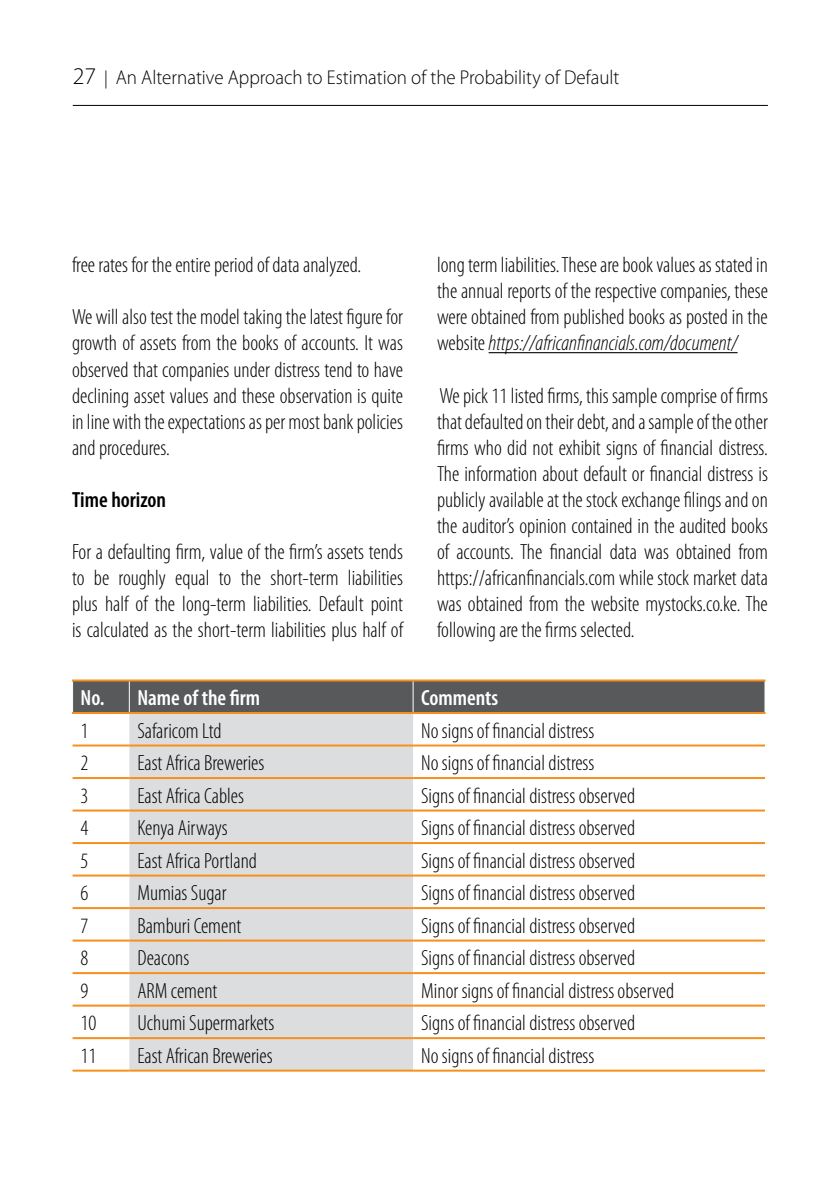
<style>
.page{position:relative;width:840px;height:1191px;background:#fff}
.page>*{position:absolute;margin:0;border:0;box-sizing:border-box;transform-origin:0 0}
.t1{font:300 condensed 22px/26px "Myriad Pro";color:#000;text-align:justify}
.t2{font:600 condensed 22px "Myriad Pro";color:#fff}
.t3{font:600 condensed 22px "Myriad Pro";color:#000}
.t4{font:300 20px "Myriad Pro";color:#000;scale:.95 1}
.s1{font-size:24px}
.s2{font-size:18px}
.s3{font-style:italic}
</style>
<div class="page">
<hr style="left:73px;top:105px;width:694px;height:1px;background:#000">
<hr style="left:488px;top:352px;width:249px;height:1px;background:#000">
<div style="left:73px;top:681px;width:691px;height:31px;background:#58595b"></div>
<svg style="left:72px;top:746px;width:692px;height:294px"></svg>
<div style="left:129px;top:714px;width:284px;height:355px;background:#dcddde"></div>
<hr style="left:72px;top:744px;width:57px;height:2px;background:#f78f1e">
<hr style="left:129px;top:744px;width:284px;height:2px;background:#f78f1e">
<hr style="left:413px;top:744px;width:351px;height:2px;background:#f78f1e">
<hr style="left:72px;top:777px;width:57px;height:2px;background:#f78f1e">
<hr style="left:129px;top:777px;width:284px;height:2px;background:#f78f1e">
<hr style="left:413px;top:777px;width:351px;height:2px;background:#f78f1e">
<hr style="left:72px;top:809px;width:57px;height:2px;background:#f78f1e">
<hr style="left:129px;top:809px;width:284px;height:2px;background:#f78f1e">
<hr style="left:413px;top:809px;width:351px;height:2px;background:#f78f1e">
<hr style="left:72px;top:842px;width:57px;height:2px;background:#f78f1e">
<hr style="left:129px;top:842px;width:284px;height:2px;background:#f78f1e">
<hr style="left:413px;top:842px;width:351px;height:2px;background:#f78f1e">
<hr style="left:72px;top:874px;width:57px;height:2px;background:#f78f1e">
<hr style="left:129px;top:874px;width:284px;height:2px;background:#f78f1e">
<hr style="left:413px;top:874px;width:351px;height:2px;background:#f78f1e">
<hr style="left:72px;top:907px;width:57px;height:2px;background:#f78f1e">
<hr style="left:129px;top:907px;width:284px;height:2px;background:#f78f1e">
<hr style="left:413px;top:907px;width:351px;height:2px;background:#f78f1e">
<hr style="left:72px;top:939px;width:57px;height:2px;background:#f78f1e">
<hr style="left:129px;top:939px;width:284px;height:2px;background:#f78f1e">
<hr style="left:413px;top:939px;width:351px;height:2px;background:#f78f1e">
<hr style="left:72px;top:972px;width:57px;height:2px;background:#f78f1e">
<hr style="left:129px;top:972px;width:284px;height:2px;background:#f78f1e">
<hr style="left:413px;top:972px;width:351px;height:2px;background:#f78f1e">
<hr style="left:72px;top:1004px;width:57px;height:2px;background:#f78f1e">
<hr style="left:129px;top:1004px;width:284px;height:2px;background:#f78f1e">
<hr style="left:413px;top:1004px;width:351px;height:2px;background:#f78f1e">
<hr style="left:72px;top:1037px;width:57px;height:2px;background:#f78f1e">
<hr style="left:129px;top:1037px;width:284px;height:2px;background:#f78f1e">
<hr style="left:413px;top:1037px;width:351px;height:2px;background:#f78f1e">
<hr style="left:72px;top:1069px;width:57px;height:2px;background:#f78f1e">
<hr style="left:129px;top:1069px;width:284px;height:2px;background:#f78f1e">
<hr style="left:413px;top:1069px;width:351px;height:2px;background:#f78f1e">
<hr style="left:72px;top:679px;width:57px;height:2px;background:#f78f1e">
<hr style="left:129px;top:679px;width:284px;height:2px;background:#f78f1e">
<hr style="left:413px;top:679px;width:352px;height:2px;background:#f78f1e">
<hr style="left:129px;top:681px;width:1px;height:31px;background:#fff">
<hr style="left:412px;top:681px;width:1px;height:31px;background:#fff">
<hr style="left:72px;top:712px;width:57px;height:2px;background:#f78f1e">
<hr style="left:129px;top:712px;width:284px;height:2px;background:#f78f1e">
<hr style="left:413px;top:712px;width:352px;height:2px;background:#f78f1e">
<p class="t4" style="left:73px;top:66px;width:576px"><span class="s1">27</span> <span class="s2">|</span> An Alternative Approach to Estimation of the Probability of Default</p>
<p class="t1" style="left:72px;top:252px;width:290px">free rates for the entire period of data analyzed.</p>
<p class="t1" style="left:72px;top:305px;width:332px">We will also test the model taking the latest figure for growth of assets from the books of accounts. It was observed that companies under distress tend to have declining asset values and these observation is quite in line with the expectations as per most bank policies and procedures.</p>
<p class="t3" style="left:72px;top:487px;width:96px">Time horizon</p>
<p class="t1" style="left:72px;top:539px;width:332px">For a defaulting firm, value of the firm’s assets tends to be roughly equal to the short-term liabilities plus half of the long-term liabilities. Default point is calculated as the short-term liabilities plus half of</p>
<p class="t1" style="left:437px;top:252px;width:332px">long term liabilities. These are book values as stated in the annual reports of the respective companies, these were obtained from published books as posted in the website <span class="s3">https://africanfinancials.com/document/</span></p>
<p class="t1" style="left:437px;top:383px;width:332px">We pick 11 listed firms, this sample comprise of firms that defaulted on their debt, and a sample of the other firms who did not exhibit signs of financial distress.<br>The information about default or financial distress is publicly available at the stock exchange filings and on the auditor’s opinion contained in the audited books of accounts. The financial data was obtained from https://africanfinancials.com while stock market data was obtained from the website mystocks.co.ke. The following are the firms selected.</p>
<p class="t2" style="left:80px;top:685px;width:181px">No. Name of the firm</p>
<p class="t2" style="left:421px;top:685px;width:79px">Comments</p>
<p class="t1" style="left:80px;top:717px;width:9px">1</p>
<p class="t1" style="left:137px;top:717px;width:86px">Safaricom Ltd</p>
<p class="t1" style="left:421px;top:717px;width:175px">No signs of financial distress</p>
<p class="t1" style="left:80px;top:750px;width:9px">2</p>
<p class="t1" style="left:137px;top:750px;width:128px">East Africa Breweries</p>
<p class="t1" style="left:421px;top:750px;width:175px">No signs of financial distress</p>
<p class="t1" style="left:80px;top:782px;width:9px">3</p>
<p class="t1" style="left:137px;top:782px;width:108px">East Africa Cables</p>
<p class="t1" style="left:421px;top:782px;width:215px">Signs of financial distress observed</p>
<p class="t1" style="left:80px;top:815px;width:9px">4</p>
<p class="t1" style="left:137px;top:815px;width:92px">Kenya Airways</p>
<p class="t1" style="left:421px;top:815px;width:215px">Signs of financial distress observed</p>
<p class="t1" style="left:80px;top:847px;width:9px">5</p>
<p class="t1" style="left:137px;top:847px;width:121px">East Africa Portland</p>
<p class="t1" style="left:421px;top:847px;width:215px">Signs of financial distress observed</p>
<p class="t1" style="left:80px;top:880px;width:9px">6</p>
<p class="t1" style="left:137px;top:880px;width:91px">Mumias Sugar</p>
<p class="t1" style="left:421px;top:880px;width:215px">Signs of financial distress observed</p>
<p class="t1" style="left:80px;top:912px;width:9px">7</p>
<p class="t1" style="left:137px;top:912px;width:105px">Bamburi Cement</p>
<p class="t1" style="left:421px;top:912px;width:215px">Signs of financial distress observed</p>
<p class="t1" style="left:80px;top:945px;width:9px">8</p>
<p class="t1" style="left:137px;top:945px;width:53px">Deacons</p>
<p class="t1" style="left:421px;top:945px;width:215px">Signs of financial distress observed</p>
<p class="t1" style="left:80px;top:977px;width:9px">9</p>
<p class="t1" style="left:137px;top:977px;width:81px">ARM cement</p>
<p class="t1" style="left:421px;top:977px;width:254px">Minor signs of financial distress observed</p>
<p class="t1" style="left:80px;top:1010px;width:17px">10</p>
<p class="t1" style="left:137px;top:1010px;width:138px">Uchumi Supermarkets</p>
<p class="t1" style="left:421px;top:1010px;width:215px">Signs of financial distress observed</p>
<p class="t1" style="left:80px;top:1042px;width:17px">11</p>
<p class="t1" style="left:137px;top:1042px;width:137px">East African Breweries</p>
<p class="t1" style="left:421px;top:1042px;width:175px">No signs of financial distress</p>
</div>
